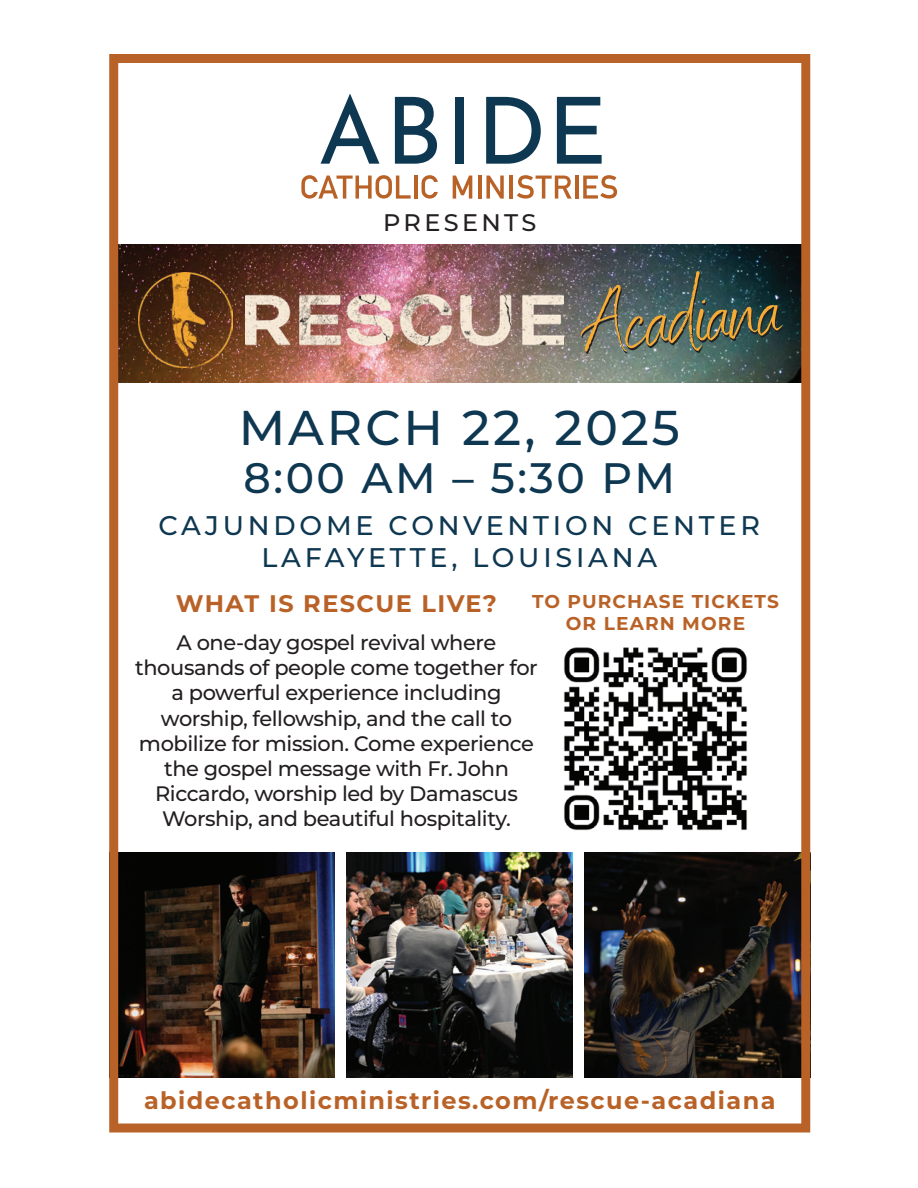
<style>
.page{position:relative;width:918px;height:1188px;background:#fff}
.page>*{position:absolute;margin:0;border:0;box-sizing:border-box;transform-origin:0 0}
.t1{font:79.65px "Benedict";color:#f5ab34}
.t2{font:500 48.75px "Montserrat";letter-spacing:.06em;color:#0e3751}
.t3{font:500 42.6px "Montserrat";letter-spacing:.06em;color:#0e3751}
.t4{font:500 27px/32.4px "Montserrat";letter-spacing:.14em;color:#0e3751;text-align:center}
.t5{font:700 24px "Montserrat";letter-spacing:.06em;color:#b96228}
.t6{font:500 24px "Montserrat";letter-spacing:.14em;color:#231f20}
.t7{font:500 21px/25.2px "Montserrat";letter-spacing:-.02em;color:#231f20;text-align:center}
.t8{font:700 18.6px/22.4px "Montserrat";letter-spacing:.06em;color:#b96228;text-align:center}
</style>
<div class="page">
<img style="left:109px;top:54px;width:701px;height:1078px">
<img style="left:138px;top:273px;width:95px;height:94px">
<img style="left:245px;top:283px;width:318px;height:70px">
<p class="t6" style="left:383px;top:206px;width:155px">PRESENTS</p>
<p class="t1" style="left:579px;top:278px;width:199px;rotate:-5deg">Acadiana</p>
<p class="t2" style="left:239px;top:394px;width:442px">MARCH 22, 2025</p>
<p class="t3" style="left:243px;top:448px;width:433px">8:00 AM – 5:30 PM</p>
<p class="t4" style="left:159px;top:508px;width:603px">CAJUNDOME CONVENTION CENTER<br>LAFAYETTE, LOUISIANA</p>
<p class="t5" style="left:176px;top:587px;width:323px">WHAT IS RESCUE LIVE?</p>
<p class="t8" style="left:532px;top:589px;width:248px">TO PURCHASE TICKETS<br>OR LEARN MORE</p>
<p class="t7" style="left:135px;top:629px;width:404px">A one-day gospel revival where thousands of people come together for a powerful experience including worship, fellowship, and the call to mobilize for mission. Come experience the gospel message with Fr. John Riccardo, worship led by Damascus Worship, and beautiful hospitality.</p>
<p class="t5" style="left:144px;top:1083px;width:633px">abidecatholicministries.com/rescue-acadiana</p>
</div>
